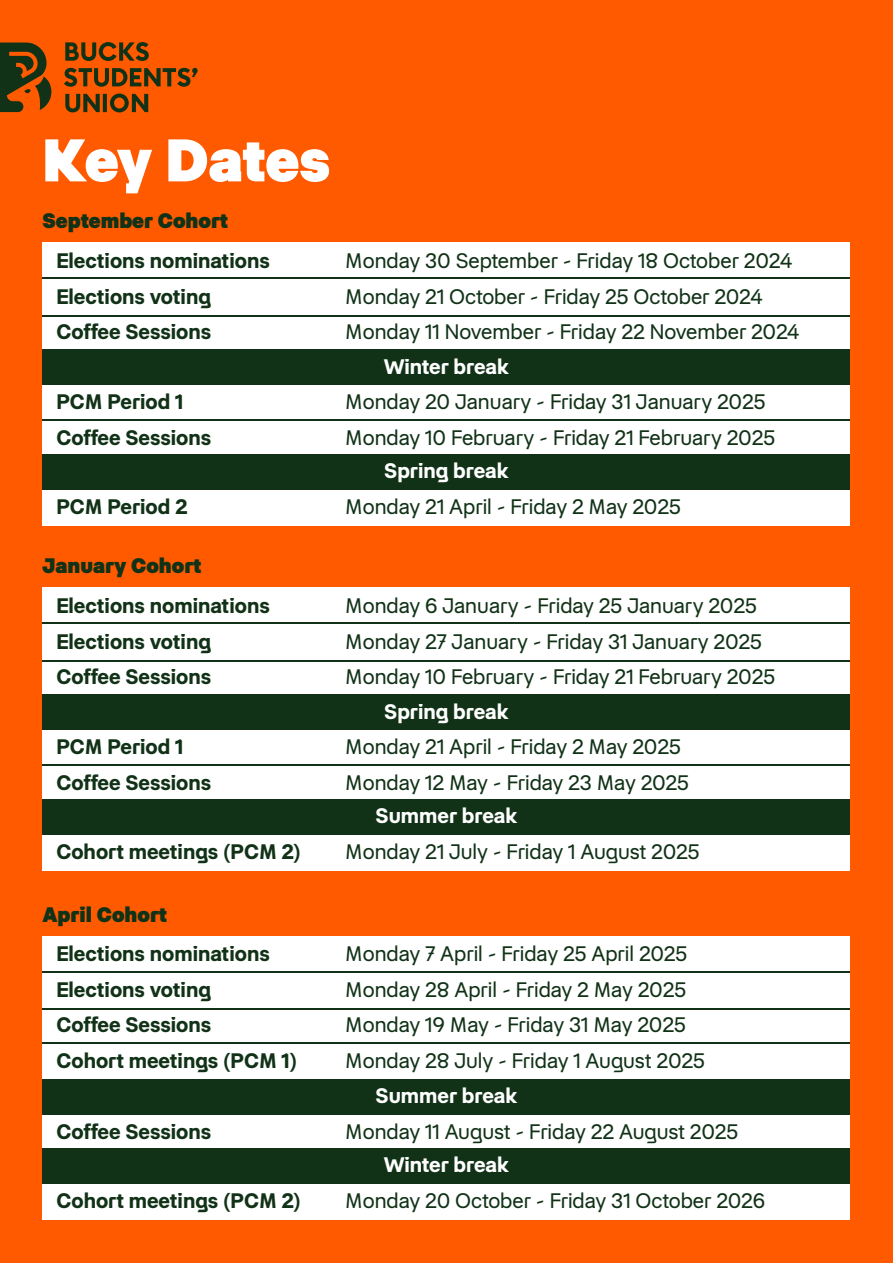
<style>
.page{position:relative;width:893px;height:1263px;background:#ff5a00}
.page>*{position:absolute;margin:0;border:0;box-sizing:border-box;transform-origin:0 0}
.t1{font:800 60px "Restart Ginger";letter-spacing:-.01em;color:#fff}
.t2{font:21px/35.5px "Restart Ginger";color:#113217}
.t3{font:600 21px/35.5px "Restart Ginger";color:#113217}
.t4{font:600 21px "Restart Ginger";color:#fff}
.t5{font:800 21px "Restart Ginger";color:#113217}
</style>
<div class="page">
<div style="left:43px;top:242px;width:807px;height:284px;background:#fff"></div>
<div style="left:43px;top:350px;width:807px;height:35px;background:#113217"></div>
<hr style="left:43px;top:277px;width:807px;height:2px;background:#113217">
<hr style="left:43px;top:315px;width:807px;height:2px;background:#113217">
<hr style="left:43px;top:419px;width:807px;height:2px;background:#113217">
<div style="left:43px;top:455px;width:807px;height:35px;background:#113217"></div>
<div style="left:43px;top:587px;width:807px;height:284px;background:#fff"></div>
<div style="left:43px;top:695px;width:807px;height:35px;background:#113217"></div>
<hr style="left:43px;top:622px;width:807px;height:2px;background:#113217">
<hr style="left:43px;top:660px;width:807px;height:1px;background:#113217">
<hr style="left:43px;top:764px;width:807px;height:1px;background:#113217">
<div style="left:43px;top:799px;width:807px;height:35px;background:#113217"></div>
<div style="left:43px;top:936px;width:807px;height:284px;background:#fff"></div>
<div style="left:43px;top:1079px;width:807px;height:35px;background:#113217"></div>
<hr style="left:43px;top:971px;width:807px;height:1px;background:#113217">
<hr style="left:43px;top:1008px;width:807px;height:2px;background:#113217">
<div style="left:43px;top:1148px;width:807px;height:35px;background:#113217"></div>
<hr style="left:43px;top:1042px;width:807px;height:2px;background:#113217">
<svg style="left:0;top:42px;width:198px;height:70px"></svg>
<h1 class="t1" style="left:43px;top:114px;width:289px">Key Dates</h1>
<p class="t5" style="left:43px;top:205px;width:187px">September Cohort</p>
<p class="t3" style="left:56px;top:241px;width:215px">Elections nominations<br>Elections voting<br>Coffee Sessions</p>
<p class="t3" style="left:56px;top:382px;width:156px;line-height:36.2px">PCM Period 1<br>Coffee Sessions</p>
<p class="t3" style="left:56px;top:487px;width:133px">PCM Period 2</p>
<p class="t5" style="left:43px;top:550px;width:161px">January Cohort</p>
<p class="t3" style="left:56px;top:585px;width:215px">Elections nominations<br>Elections voting<br>Coffee Sessions</p>
<p class="t3" style="left:56px;top:727px;width:156px;line-height:36.2px">PCM Period 1<br>Coffee Sessions</p>
<p class="t3" style="left:56px;top:832px;width:246px">Cohort meetings (PCM 2)</p>
<p class="t5" style="left:43px;top:898px;width:126px">April Cohort</p>
<p class="t3" style="left:56px;top:934px;width:215px">Elections nominations<br>Elections voting<br>Coffee Sessions</p>
<p class="t2" style="left:345px;top:241px;width:456px">Monday 30 September - Friday 18 October 2024<br>Monday 21 October - Friday 25 October 2024<br>Monday 11 November - Friday 22 November 2024</p>
<p class="t4" style="left:384px;top:350px;width:127px">Winter break</p>
<p class="t2" style="left:345px;top:382px;width:431px;line-height:36.2px">Monday 20 January - Friday 31 January 2025<br>Monday 10 February - Friday 21 February 2025</p>
<p class="t4" style="left:384px;top:455px;width:126px">Spring break</p>
<p class="t2" style="left:345px;top:487px;width:337px">Monday 21 April - Friday 2 May 2025</p>
<p class="t2" style="left:345px;top:586px;width:431px">Monday 6 January - Friday 25 January 2025<br>Monday 27 January - Friday 31 January 2025<br>Monday 10 February - Friday 21 February 2025</p>
<p class="t4" style="left:384px;top:695px;width:126px">Spring break</p>
<p class="t2" style="left:345px;top:727px;width:345px;line-height:36.2px">Monday 21 April - Friday 2 May 2025<br>Monday 12 May - Friday 23 May 2025</p>
<p class="t4" style="left:376px;top:800px;width:143px">Summer break</p>
<p class="t2" style="left:345px;top:832px;width:356px">Monday 21 July - Friday 1 August 2025</p>
<p class="t2" style="left:345px;top:934px;width:344px;text-align:justify">Monday 7 April - Friday 25 April 2025<br>Monday 28 April - Friday 2 May 2025<br>Monday 19 May - Friday 31 May 2025</p>
<p class="t3" style="left:56px;top:1040px;width:242px">Cohort meetings (PCM 1)</p>
<p class="t2" style="left:345px;top:1040px;width:361px">Monday 28 July - Friday 1 August 2025</p>
<p class="t3" style="left:56px;top:1112px;width:156px">Coffee Sessions</p>
<p class="t3" style="left:56px;top:1181px;width:246px">Cohort meetings (PCM 2)</p>
<p class="t4" style="left:376px;top:1080px;width:143px">Summer break</p>
<p class="t2" style="left:345px;top:1112px;width:395px">Monday 11 August - Friday 22 August 2025</p>
<p class="t4" style="left:384px;top:1148px;width:127px">Winter break</p>
<p class="t2" style="left:345px;top:1181px;width:422px">Monday 20 October - Friday 31 October 2026</p>
</div>
